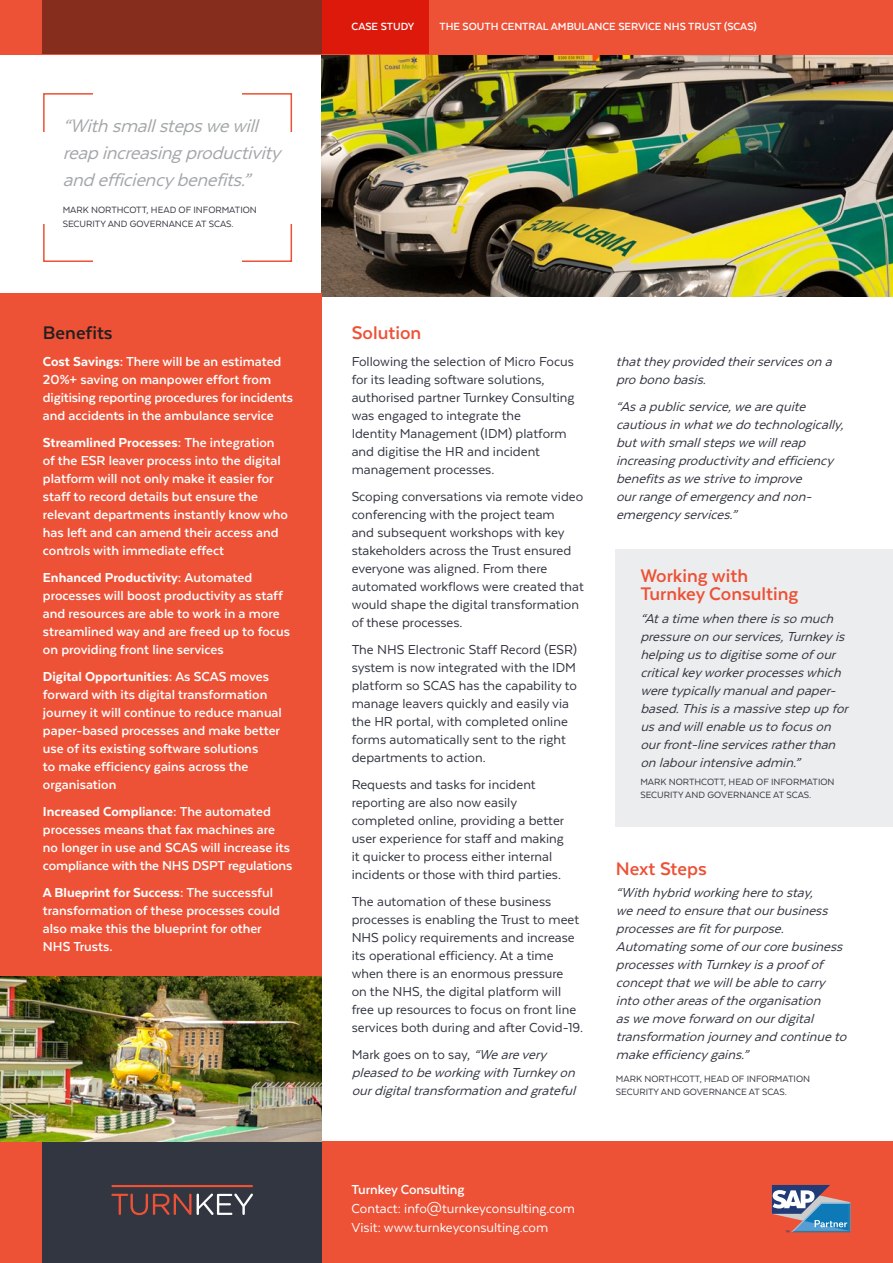
<style>
.page{position:relative;width:893px;height:1263px;background:#fff}
.page>*{position:absolute;margin:0;border:0;box-sizing:border-box;transform-origin:0 0}
.t1{font:italic 21px/27px "Texta";color:#a3a7a9}
.t2{font:700 21px/18px "Texta";color:#ed5136}
.t3{font:700 21px "Texta";color:#231f20}
.t4{font:15px/18px "Texta";color:#323640}
.t5{font:700 15px/18px "Texta";color:#fff}
.t6{font:italic 15px/18px "Texta";color:#323640}
.t7{font:15px/19px "Texta";color:#fff}
.t8{font:700 12px "Texta";color:#fff}
.t9{font:10.5px/13.5px "Texta";color:#323640}
.s1{font-weight:800}
.s2{font-style:normal}
</style>
<div class="page">
<img style="left:322px;top:54px;width:571px;height:242px">
<div style="left:615px;top:549px;width:278px;height:278px;background:#ecedee"></div>
<div style="left:0;top:1141px;width:893px;height:122px;background:#ed5136"></div>
<div style="left:43px;top:1141px;width:279px;height:122px;background:#323640"></div>
<div style="left:0;top:0;width:893px;height:54px;background:#ed5136"></div>
<div style="left:322px;top:0;width:107px;height:54px;background:#dc190b"></div>
<div style="left:43px;top:0;width:279px;height:54px;background:#862d1e"></div>
<hr style="left:111px;top:1185px;width:142px;height:2px;background:#ed5136">
<svg style="left:111px;top:1193px;width:80px;height:22px"></svg>
<svg style="left:197px;top:1193px;width:56px;height:22px"></svg>
<svg style="left:772px;top:1185px;width:78px;height:47px"></svg>
<div style="left:43px;top:93px;width:249px;height:169px;border:2px solid #ed5136"></div>
<div style="left:22px;top:132px;width:286px;height:91px;background:#fff"></div>
<div style="left:93px;top:68px;width:149px;height:219px;background:#fff"></div>
<div style="left:0;top:293px;width:322px;height:848px;background:#ed5136"></div>
<img style="left:0;top:976px;width:322px;height:165px">
<h1 class="t1" style="left:63px;top:112px;width:225px">“Withsmallstepswewill reapincreasingproductivity andefficiencybenefits.”</h1>
<p class="t9" style="left:63px;top:203px;width:196px">MARK NORTHCOTT, HEAD OF INFORMATION<br>SECURITY AND GOVERNANCE AT SCAS.</p>
<h1 class="t3" style="left:43px;top:322px;width:71px">Benefits</h1>
<p class="t5" style="left:43px;top:352px;width:252px"><span class="s1">Cost Savings:</span> There will be an estimated 20%+ saving on manpower effort from digitising reporting procedures for incidents and accidents in the ambulance service</p>
<p class="t5" style="left:43px;top:433px;width:247px"><span class="s1">Streamlined Processes:</span> The integration of the ESR leaver process into the digital platform will not only make it easier for staff to record details but ensure the relevant departments instantly know who has left and can amend their access and controls with immediate effect</p>
<p class="t5" style="left:43px;top:568px;width:249px"><span class="s1">Enhanced Productivity:</span> Automated processes will boost productivity as staff and resources are able to work in a more streamlined way and are freed up to focus on providing front line services</p>
<p class="t5" style="left:43px;top:667px;width:240px"><span class="s1">Digital Opportunities:</span> As SCAS moves forward with its digital transformation journey it will continue to reduce manual paper-based processes and make better use of its existing software solutions<br>to make efficiency gains across the organisation</p>
<p class="t5" style="left:43px;top:802px;width:251px"><span class="s1">Increased Compliance:</span> The automated processes means that fax machines are no longer in use and SCAS will increase its compliance with the NHS DSPT regulations</p>
<p class="t5" style="left:43px;top:883px;width:238px"><span class="s1">A Blueprint for Success:</span> The successful transformation of these processes could also make this the blueprint for other<br>NHS Trusts.</p>
<p class="t8" style="left:352px;top:20px;width:64px">CASE STUDY</p>
<p class="t8" style="left:439px;top:20px;width:319px">THE SOUTH CENTRAL AMBULANCE SERVICE NHS TRUST (SCAS)</p>
<h1 class="t2" style="left:352px;top:324px;width:71px">Solution</h1>
<p class="t4" style="left:352px;top:352px;width:224px">Following the selection of Micro Focus for its leading software solutions, authorised partner Turnkey Consulting was engaged to integrate the<br>Identity Management (IDM) platform and digitise the HR and incident management processes.</p>
<p class="t4" style="left:352px;top:487px;width:234px">Scoping conversations via remote video conferencing with the project team<br>and subsequent workshops with key stakeholders across the Trust ensured everyone was aligned. From there automated workflows were created that would shape the digital transformation of these processes.</p>
<p class="t4" style="left:352px;top:640px;width:227px">The NHS Electronic Staff Record (ESR) system is now integrated with the IDM platform so SCAS has the capability to manage leavers quickly and easily via the HR portal, with completed online forms automatically sent to the right departments to action.</p>
<p class="t4" style="left:352px;top:775px;width:214px">Requests and tasks for incident reporting are also now easily completed online, providing a better user experience for staff and making it quicker to process either internal incidents or those with third parties.</p>
<p class="t4" style="left:352px;top:892px;width:233px">The automation of these business processes is enabling the Trust to meet NHS policy requirements and increase its operational efficiency. At a time when there is an enormous pressure<br>on the NHS, the digital platform will free up resources to focus on front line services both during and after Covid-19.</p>
<p class="t6" style="left:352px;top:1045px;width:229px"><span class="s2">Mark goes on to say,</span> “Wearevery pleased to beworkingwith Turnkeyon ourdigitaltransformation and grateful</p>
<p class="t6" style="left:616px;top:352px;width:221px">thattheyprovided theirserviceson a pro bono basis.</p>
<p class="t6" style="left:616px;top:397px;width:233px">“Asapublicservice,wearequite cautiousin whatwedo technologically, butwith smallstepswewillreap increasingproductivityand efficiency benefitsaswestriveto improve ourrangeofemergencyand non&shy;emergencyservices.”</p>
<h1 class="t2" style="left:640px;top:567px;width:160px">Working with<br>Turnkey Consulting</h1>
<p class="t6" style="left:640px;top:609px;width:213px">“Atatimewhen thereisso much pressureon ourservices,Turnkeyis helpingusto digitisesomeofour criticalkeyworkerprocesseswhich weretypicallymanualand paper&shy;based.Thisisamassivestep up for usand willenableusto focuson ourfront-lineservicesratherthan on labourintensiveadmin.”</p>
<p class="t9" style="left:640px;top:775px;width:196px">MARK NORTHCOTT, HEAD OF INFORMATION<br>SECURITY AND GOVERNANCE AT SCAS.</p>
<h1 class="t2" style="left:616px;top:859px;width:93px">Next Steps</h1>
<p class="t6" style="left:616px;top:883px;width:236px">“With hybrid workinghereto stay, weneed to ensurethatourbusiness processesarefitforpurpose.<br>Automatingsomeofourcorebusiness processeswith Turnkeyisaproofof conceptthatwewillbeableto carry into otherareasoftheorganisation aswemoveforward on ourdigital transformation journeyand continueto makeefficiencygains.”</p>
<p class="t9" style="left:616px;top:1072px;width:196px">MARK NORTHCOTT, HEAD OF INFORMATION<br>SECURITY AND GOVERNANCE AT SCAS.</p>
<p class="t5" style="left:352px;top:1180px;width:114px">Turnkey Consulting</p>
<p class="t7" style="left:352px;top:1199px;width:225px">Contact: info@turnkeyconsulting.com<br>Visit: www.turnkeyconsulting.com</p>
</div>
